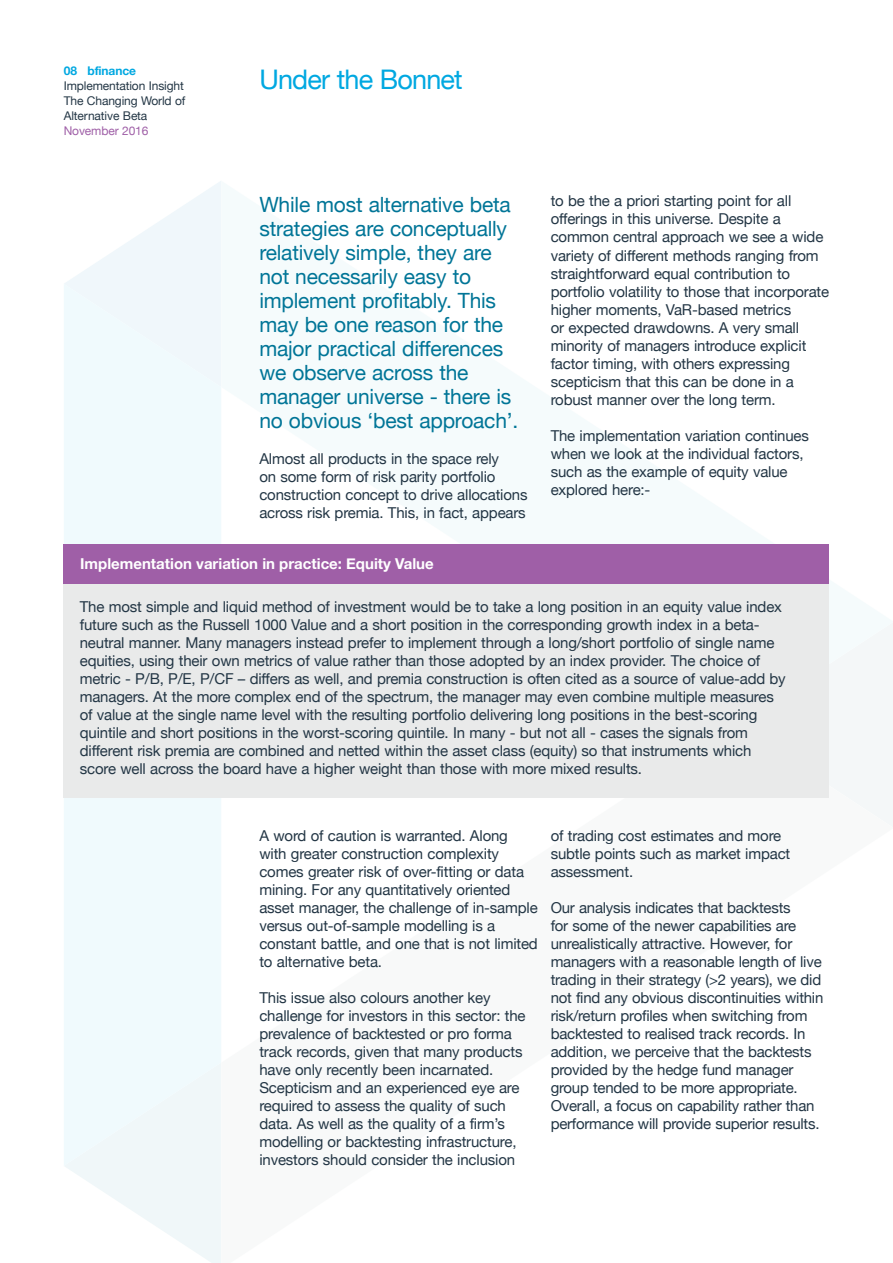
<style>
.page{position:relative;width:893px;height:1263px;background:#fff}
.page>*{position:absolute;margin:0;border:0;box-sizing:border-box;transform-origin:0 0}
.t1{font:27px "Helvetica Neue";letter-spacing:-.03em;color:#00a8e1}
.t2{font:21px/24px "Helvetica Neue";letter-spacing:-.01em;color:#007597}
.t3{font:15px/18px "Helvetica Neue";letter-spacing:-.01em;color:#233645}
.t4{font:700 15px "Helvetica Neue";color:#fff}
.t5{font:12px/15px "Helvetica Neue";letter-spacing:-.01em;color:#233645}
.t6{font:12px "Helvetica Neue";letter-spacing:-.01em;color:#9f5fa7}
.t7{font:700 12px "Helvetica Neue";letter-spacing:-.01em;color:#00a8e1}
</style>
<div class="page">
<svg style="left:65px;top:1166px;width:156px;height:97px"></svg>
<svg style="left:64px;top:181px;width:157px;height:103px"></svg>
<div style="left:829px;top:623px;width:64px;height:102px;background:#f4f7f8"></div>
<div style="left:64px;top:284px;width:157px;height:882px;background:#f0fafd"></div>
<div style="left:829px;top:725px;width:64px;height:102px;background:#f4f7f8"></div>
<div style="left:64px;top:567px;width:765px;height:231px;background:#e9eaea"></div>
<div style="left:64px;top:544px;width:765px;height:40px;background:#9f5fa7"></div>
<p class="t7" style="left:64px;top:62px;width:74px">08 bfinance</p>
<p class="t5" style="left:64px;top:79px;width:123px">Implementation Insight<br>The Changing World of<br>Alternative Beta</p>
<p class="t6" style="left:64px;top:123px;width:86px">November 2016</p>
<h1 class="t1" style="left:259px;top:60px;width:205px">Under the Bonnet</h1>
<p class="t2" style="left:259px;top:194px;width:260px">While most alternative beta strategies are conceptually relatively simple, they are not necessarily easy to implement profitably. This may be one reason for the major practical differences we observe across the manager universe - there is no obvious ‘best approach’.</p>
<p class="t3" style="left:259px;top:451px;width:270px">Almost all products in the space rely<br>on some form of risk parity portfolio construction concept to drive allocations across risk premia. This, in fact, appears</p>
<p class="t4" style="left:80px;top:552px;width:355px">Implementation variation in practice: Equity Value</p>
<p class="t3" style="left:551px;top:193px;width:280px">to be the a priori starting point for all offerings in this universe. Despite a common central approach we see a wide variety of different methods ranging from straightforward equal contribution to portfolio volatility to those that incorporate higher moments, VaR-based metrics<br>or expected drawdowns. A very small minority of managers introduce explicit factor timing, with others expressing scepticism that this can be done in a robust manner over the long term.</p>
<p class="t3" style="left:551px;top:427px;width:260px">The implementation variation continues when we look at the individual factors, such as the example of equity value explored here:-</p>
<p class="t3" style="left:80px;top:599px;width:707px">The most simple and liquid method of investment would be to take a long position in an equity value index future such as the Russell 1000 Value and a short position in the corresponding growth index in a beta&shy;neutral manner. Many managers instead prefer to implement through a long/short portfolio of single name equities, using their own metrics of value rather than those adopted by an index provider. The choice of metric - P/B, P/E, P/CF – differs as well, and premia construction is often cited as a source of value-add by managers. At the more complex end of the spectrum, the manager may even combine multiple measures of value at the single name level with the resulting portfolio delivering long positions in the best-scoring quintile and short positions in the worst-scoring quintile. In many - but not all - cases the signals from different risk premia are combined and netted within the asset class (equity) so that instruments which score well across the board have a higher weight than those with more mixed results.</p>
<p class="t3" style="left:259px;top:828px;width:280px">A word of caution is warranted. Along with greater construction complexity comes greater risk of over-fitting or data mining. For any quantitatively oriented asset manager, the challenge of in-sample versus out-of-sample modelling is a constant battle, and one that is not limited to alternative beta.</p>
<p class="t3" style="left:259px;top:990px;width:268px">This issue also colours another key challenge for investors in this sector: the prevalence of backtested or pro forma track records, given that many products have only recently been incarnated.<br>Scepticism and an experienced eye are required to assess the quality of such data. As well as the quality of a firm’s modelling or backtesting infrastructure, investors should consider the inclusion</p>
<p class="t3" style="left:551px;top:828px;width:241px">of trading cost estimates and more subtle points such as market impact assessment.</p>
<p class="t3" style="left:551px;top:900px;width:274px">Our analysis indicates that backtests<br>for some of the newer capabilities are unrealistically attractive. However, for managers with a reasonable length of live trading in their strategy (&gt;2 years), we did not find any obvious discontinuities within risk/return profiles when switching from backtested to realised track records. In addition, we perceive that the backtests provided by the hedge fund manager group tended to be more appropriate.<br>Overall, a focus on capability rather than performance will provide superior results.</p>
</div>
